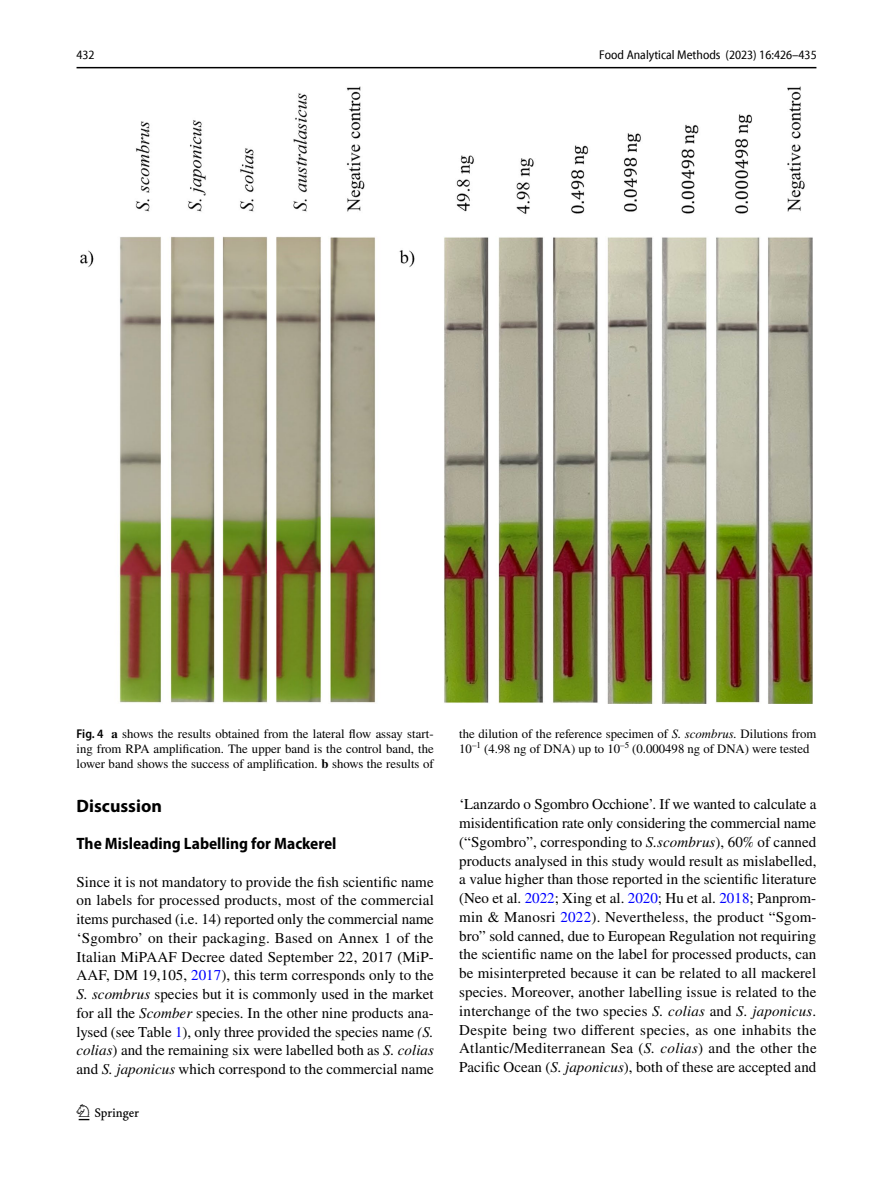
<style>
.page{position:relative;width:893px;height:1187px;background:#fff}
.page>*{position:absolute;margin:0;border:0;box-sizing:border-box;transform-origin:0 0}
.t1{font:22.5px "Springnew Regular 3";color:#000}
.t2{font:700 18px "Myriad Pro";color:#000}
.t3{font:700 semi-condensed 16.5px "Myriad Pro";color:#000}
.t4{font:15px/18.8px "STIX";color:#000;text-align:justify}
.t5{font:12.75px/15px "STIX";color:#000;text-align:justify}
.t6{font:semi-condensed 12.75px "Myriad Pro Unic";color:#000}
.s1{font-family:"Myriad Pro";font-weight:600;font-stretch:semi-condensed}
.s2{font-weight:700}
.s3{font-style:italic}
.s4{color:#00f}
</style>
<div class="page">
<hr style="left:77px;top:67px;width:739px;height:1px;background:#000">
<img style="left:81px;top:87px;width:731px;height:616px">
<p class="t6" style="left:76px;top:50px;width:20px">432</p>
<p class="t6" style="left:599px;top:50px;width:219px">Food Analytical Methods (2023) 16:426–435</p>
<p class="t5" style="left:77px;top:727px;width:359px"><span class="s1">Fig. 4</span> <span class="s2">a</span> shows the results obtained from the lateral flow assay start&shy;ing from RPA amplification. The upper band is the control band, the lower band shows the success of amplification. <span class="s2">b</span> shows the results of</p>
<p class="t5" style="left:459px;top:727px;width:359px">the dilution of the reference specimen of <span class="s3">S. scombrus.</span> Dilutions from<br>10<sup>–1</sup> (4.98 ng of DNA) up to 10<sup>–5</sup> (0.000498 ng of DNA) were tested</p>
<p class="t2" style="left:77px;top:793px;width:87px">Discussion</p>
<p class="t3" style="left:77px;top:834px;width:262px">The Misleading Labelling for Mackerel</p>
<p class="t4" style="left:77px;top:873px;width:359px">Since it is not mandatory to provide the fish scientific name on labels for processed products, most of the commercial items purchased (i.e. 14) reported only the commercial name ‘Sgombro’ on their packaging. Based on Annex 1 of the Italian MiPAAF Decree dated September 22, 2017 (MiP-AAF, DM 19,105, <span class="s4">2017</span>), this term corresponds only to the <span class="s3">S. scombrus</span> species but it is commonly used in the market for all the <span class="s3">Scomber</span> species. In the other nine products ana&shy;lysed (see Table <span class="s4">1</span>), only three provided the species name <span class="s3">(S. colias</span>) and the remaining six were labelled both as <span class="s3">S. colias </span>and <span class="s3">S. japonicus</span> which correspond to the commercial name</p>
<h1 class="t1" style="left:79px;top:1104px;width:62px">1 3</h1>
<p class="t4" style="left:459px;top:796px;width:359px">‘Lanzardo o Sgombro Occhione’. If we wanted to calculate a misidentification rate only considering the commercial name (“Sgombro”, corresponding to <span class="s3">S.scombrus</span>), 60% of canned products analysed in this study would result as mislabelled, a value higher than those reported in the scientific literature (Neo et al. <span class="s4">2022</span>; Xing et al. <span class="s4">2020</span>; Hu et al. <span class="s4">2018</span>; Panprom&shy;min &amp; Manosri <span class="s4">2022</span>). Nevertheless, the product “Sgom&shy;bro” sold canned, due to European Regulation not requiring the scientific name on the label for processed products, can be misinterpreted because it can be related to all mackerel species. Moreover, another labelling issue is related to the interchange of the two species <span class="s3">S. colias</span> and <span class="s3">S. japonicus</span>.<br>Despite being two different species, as one inhabits the Atlantic/Mediterranean Sea (<span class="s3">S. colias</span>) and the other the Pacific Ocean (<span class="s3">S. japonicus</span>), both of these are accepted and</p>
</div>
